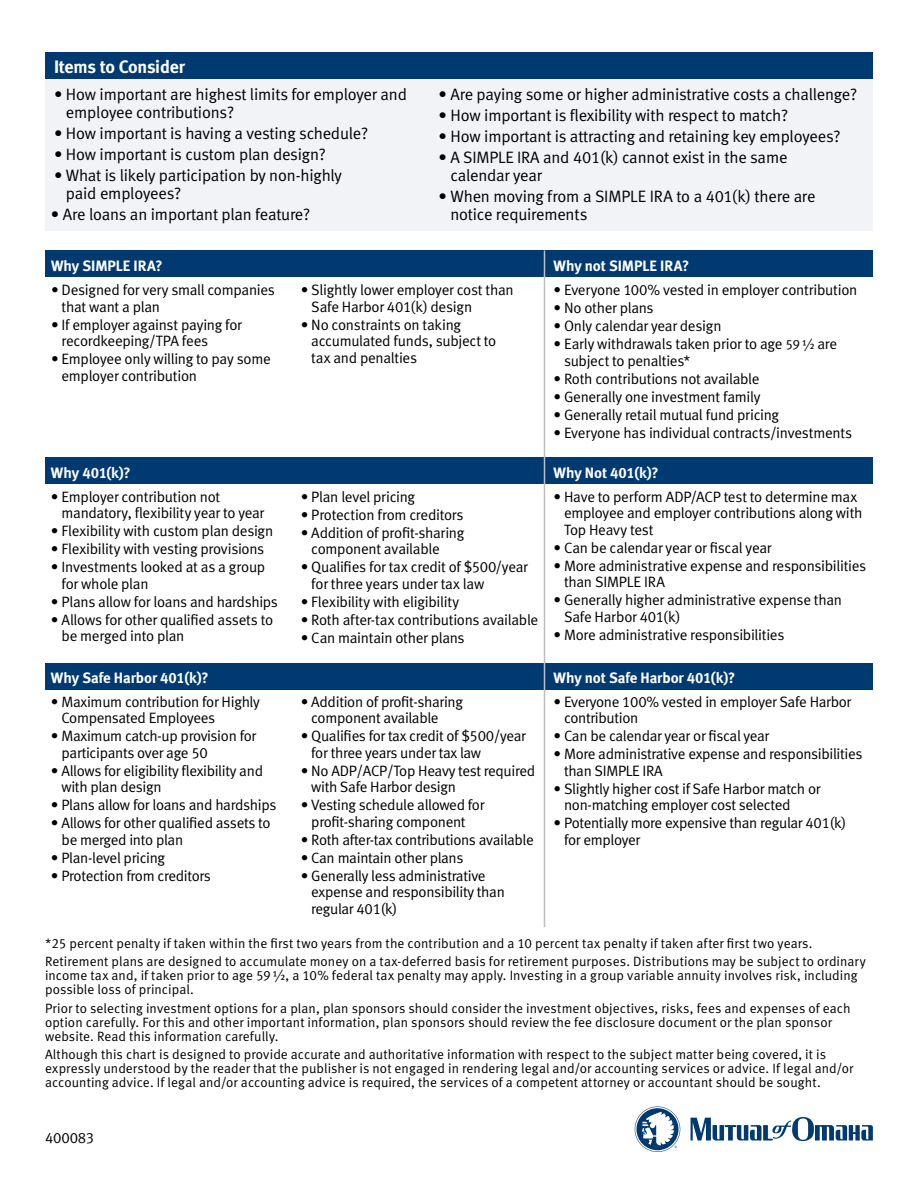
<style>
.page{position:relative;width:918px;height:1188px;background:#fff}
.page>*{position:absolute;margin:0;border:0;box-sizing:border-box;transform-origin:0 0}
.t1{font:18px "Meta Bold LF";letter-spacing:-.01em;color:#fff}
.t2{font:16.5px/18px "Meta Normal LF";letter-spacing:-.01em;color:#000}
.t3{font:15px/16.5px "Meta Normal LF";letter-spacing:-.02em;color:#000}
.t4{font:15px "Meta Bold LF";letter-spacing:-.005em;color:#fff}
.t5{font:13.5px/14px "Meta Normal LF";letter-spacing:.005em;color:#000}
.s1{font-size:13.5px}
</style>
<div class="page">
<div style="left:45px;top:80px;width:828px;height:151px;background:#f2f3f7"></div>
<div style="left:45px;top:52px;width:828px;height:28px;background:#003a70"></div>
<div style="left:45px;top:663px;width:828px;height:27px;background:#003a70"></div>
<div style="left:45px;top:458px;width:828px;height:26px;background:#003a70"></div>
<div style="left:45px;top:250px;width:828px;height:28px;background:#003a70"></div>
<hr style="left:544px;top:251px;width:1px;height:200px;background:#bcbec0">
<hr style="left:544px;top:451px;width:1px;height:205px;background:#bcbec0">
<hr style="left:544px;top:656px;width:1px;height:271px;background:#bcbec0">
<svg style="left:691px;top:1117px;width:182px;height:24px"></svg>
<svg style="left:635px;top:1106px;width:45px;height:46px"></svg>
<p class="t1" style="left:54px;top:56px;width:132px">Items to Consider</p>
<p class="t2" style="left:66px;top:85px;width:343px;text-indent:-12px">• How important are highest limits for employer and employee contributions?</p>
<p class="t2" style="left:54px;top:124px;width:316px">• How important is having a vesting schedule?</p>
<p class="t2" style="left:54px;top:145px;width:273px">• How important is custom plan design?</p>
<p class="t2" style="left:66px;top:166px;width:278px;text-indent:-12px">• What is likely participation by non-highly paid employees?</p>
<p class="t2" style="left:51px;top:205px;width:261px">• Are loans an important plan feature?</p>
<p class="t2" style="left:439px;top:85px;width:420px">• Are paying some or higher administrative costs a challenge?</p>
<p class="t2" style="left:439px;top:106px;width:351px">• How important is flexibility with respect to match?</p>
<p class="t2" style="left:439px;top:127px;width:404px">• How important is attracting and retaining key employees?</p>
<p class="t2" style="left:451px;top:148px;width:338px;text-indent:-12px">• A SIMPLE IRA and 401(k) cannot exist in the same calendar year</p>
<p class="t2" style="left:450px;top:187px;width:367px;text-indent:-12px">• When moving from a SIMPLE IRA to a 401(k) there are notice requirements</p>
<p class="t4" style="left:51px;top:257px;width:113px">Why SIMPLE IRA?</p>
<p class="t3" style="left:62px;top:281px;width:215px;text-indent:-11px">• Designed for very small companies that want a plan</p>
<p class="t3" style="left:62px;top:316px;width:182px;text-indent:-11px">• If employer against paying for recordkeeping/TPA fees</p>
<p class="t3" style="left:62px;top:350px;width:211px;text-indent:-11px">• Employee only willing to pay some employer contribution</p>
<p class="t4" style="left:51px;top:464px;width:81px">Why 401(k)?</p>
<p class="t3" style="left:62px;top:488px;width:204px;text-indent:-11px">• Employer contribution not mandatory, flexibility year to year</p>
<p class="t3" style="left:51px;top:523px;width:224px">• Flexibility with custom plan design</p>
<p class="t3" style="left:51px;top:541px;width:215px">• Flexibility with vesting provisions</p>
<p class="t3" style="left:62px;top:559px;width:205px;text-indent:-11px">• Investments looked at as a group for whole plan</p>
<p class="t3" style="left:51px;top:593px;width:229px">• Plans allow for loans and hardships</p>
<p class="t3" style="left:62px;top:611px;width:213px;text-indent:-11px">• Allows for other qualified assets to be merged into plan</p>
<p class="t4" style="left:51px;top:669px;width:159px">Why Safe Harbor 401(k)?</p>
<p class="t3" style="left:62px;top:693px;width:200px;text-indent:-11px">• Maximum contribution for Highly<br>Compensated Employees</p>
<p class="t3" style="left:62px;top:728px;width:196px;text-indent:-11px">• Maximum catch-up provision for participants over age 50</p>
<p class="t3" style="left:62px;top:762px;width:203px;text-indent:-11px">• Allows for eligibility flexibility and with plan design</p>
<p class="t3" style="left:51px;top:797px;width:227px">• Plans allow for loans and hardships</p>
<p class="t3" style="left:62px;top:815px;width:210px;text-indent:-11px">• Allows for other qualified assets to be merged into plan</p>
<p class="t3" style="left:51px;top:849px;width:116px">• Plan-level pricing</p>
<p class="t3" style="left:51px;top:867px;width:161px">• Protection from creditors</p>
<p class="t3" style="left:311px;top:281px;width:204px;text-indent:-11px">• Slightly lower employer cost than<br>Safe Harbor 401(k) design</p>
<p class="t3" style="left:311px;top:316px;width:187px;text-indent:-11px">• No constraints on taking accumulated funds, subject to tax and penalties</p>
<p class="t3" style="left:301px;top:488px;width:116px">• Plan level pricing</p>
<p class="t3" style="left:301px;top:506px;width:164px">• Protection from creditors</p>
<p class="t3" style="left:311px;top:524px;width:155px;text-indent:-11px">• Addition of profit-sharing component available</p>
<p class="t3" style="left:311px;top:559px;width:218px;text-indent:-11px">• Qualifies for tax credit of $500/year for three years under tax law</p>
<p class="t3" style="left:301px;top:593px;width:160px">• Flexibility with eligibility</p>
<p class="t3" style="left:301px;top:611px;width:239px">• Roth after-tax contributions available</p>
<p class="t3" style="left:301px;top:629px;width:165px">• Can maintain other plans</p>
<p class="t3" style="left:311px;top:693px;width:153px;text-indent:-11px">• Addition of profit-sharing component available</p>
<p class="t3" style="left:311px;top:728px;width:216px;text-indent:-11px">• Qualifies for tax credit of $500/year for three years under tax law</p>
<p class="t3" style="left:311px;top:762px;width:225px;text-indent:-11px">• No ADP/ACP/Top Heavy test required with Safe Harbor design</p>
<p class="t3" style="left:301px;top:797px;width:185px;text-align:center">• Vesting schedule allowed for profit-sharing component</p>
<p class="t3" style="left:301px;top:831px;width:235px">• Roth after-tax contributions available</p>
<p class="t3" style="left:301px;top:849px;width:164px">• Can maintain other plans</p>
<p class="t3" style="left:311px;top:867px;width:195px;text-indent:-11px">• Generally less administrative expense and responsibility than regular 401(k)</p>
<p class="t4" style="left:554px;top:257px;width:137px">Why not SIMPLE IRA?</p>
<p class="t3" style="left:554px;top:281px;width:305px">• Everyone 100% vested in employer contribution</p>
<p class="t3" style="left:554px;top:299px;width:102px">• No other plans</p>
<p class="t3" style="left:554px;top:317px;width:170px">• Only calendar year design</p>
<p class="t3" style="left:564px;top:335px;width:274px;text-indent:-11px">• Early withdrawals taken prior to age <span class="s1">59 ½</span> are subject to penalties*</p>
<p class="t3" style="left:553px;top:370px;width:208px">• Roth contributions not available</p>
<p class="t3" style="left:553px;top:388px;width:209px">• Generally one investment family</p>
<p class="t3" style="left:553px;top:406px;width:227px">• Generally retail mutual fund pricing</p>
<p class="t3" style="left:553px;top:424px;width:300px">• Everyone has individual contracts/investments</p>
<p class="t4" style="left:553px;top:464px;width:107px">Why Not 401(k)?</p>
<p class="t3" style="left:564px;top:488px;width:300px;text-indent:-11px">• Have to perform ADP/ACP test to determine max employee and employer contributions along with<br>Top Heavy test</p>
<p class="t3" style="left:553px;top:539px;width:220px">• Can be calendar year or fiscal year</p>
<p class="t3" style="left:564px;top:557px;width:304px;text-indent:-11px">• More administrative expense and responsibilities than SIMPLE IRA</p>
<p class="t3" style="left:564px;top:592px;width:280px;text-indent:-11px">• Generally higher administrative expense than<br>Safe Harbor 401(k)</p>
<p class="t3" style="left:553px;top:626px;width:232px">• More administrative responsibilities</p>
<p class="t4" style="left:553px;top:669px;width:183px">Why not Safe Harbor 401(k)?</p>
<p class="t3" style="left:564px;top:693px;width:289px;text-indent:-11px">• Everyone 100% vested in employer Safe Harbor contribution</p>
<p class="t3" style="left:553px;top:728px;width:217px">• Can be calendar year or fiscal year</p>
<p class="t3" style="left:564px;top:746px;width:300px;text-indent:-11px">• More administrative expense and responsibilities than SIMPLE IRA</p>
<p class="t3" style="left:564px;top:780px;width:258px;text-indent:-11px">• Slightly higher cost if Safe Harbor match or non-matching employer cost selected</p>
<p class="t3" style="left:564px;top:815px;width:284px;text-indent:-11px">• Potentially more expensive than regular 401(k) for employer</p>
<p class="t5" style="left:45px;top:934px;width:822px;line-height:18.5px">*25 percent penalty if taken within the first two years from the contribution and a 10 percent tax penalty if taken after first two years.<br>Retirement plans are designed to accumulate money on a tax-deferred basis for retirement purposes. Distributions may be subject to ordinary</p>
<p class="t5" style="left:45px;top:968px;width:814px">income tax and, if taken prior to age 59 ½, a 10% federal tax penalty may apply. Investing in a group variable annuity involves risk, including possible loss of principal.</p>
<p class="t5" style="left:45px;top:1001px;width:807px">Prior to selecting investment options for a plan, plan sponsors should consider the investment objectives, risks, fees and expenses of each option carefully. For this and other important information, plan sponsors should review the fee disclosure document or the plan sponsor website. Read this information carefully.</p>
<p class="t5" style="left:45px;top:1047px;width:810px">Although this chart is designed to provide accurate and authoritative information with respect to the subject matter being covered, it is expressly understood by the reader that the publisher is not engaged in rendering legal and/or accounting services or advice. If legal and/or accounting advice. If legal and/or accounting advice is required, the services of a competent attorney or accountant should be sought.</p>
<p class="t3" style="left:45px;top:1130px;width:51px">400083</p>
</div>
